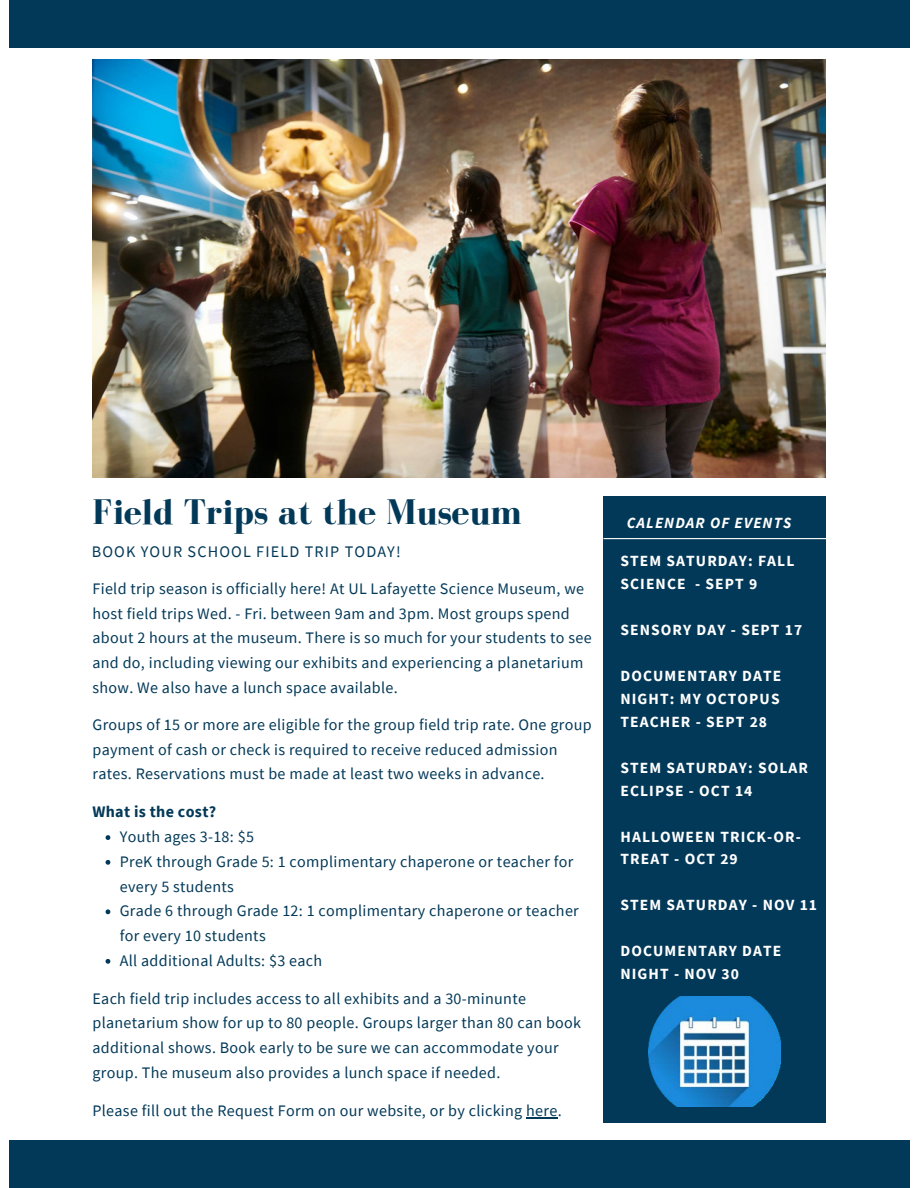
<style>
.page{position:relative;width:918px;height:1188px;background:#fff}
.page>*{position:absolute;margin:0;border:0;box-sizing:border-box;transform-origin:0 0}
.t1{font:700 36.6px "Bodoni FLF";color:#033958}
.t2{font:16.05px/24.8px "Source Sans Pro";letter-spacing:.02em;color:#033958}
.t3{font:16.05px "Source Sans Pro";letter-spacing:.07em;color:#033958}
.t4{font:700 16.05px "Source Sans Pro";letter-spacing:.02em;color:#033958}
.t5{font:700 15.45px/23px "Source Sans Pro";letter-spacing:.07em;color:#fff}
.t6{font:italic 700 15.45px "Source Sans Pro";letter-spacing:.07em;color:#fff}
</style>
<div class="page">
<div style="left:9px;top:0;width:900px;height:48px;background:#033958"></div>
<div style="left:9px;top:1140px;width:900px;height:48px;background:#033958"></div>
<div style="left:604px;top:497px;width:222px;height:626px;background:#033958"></div>
<hr style="left:604px;top:538px;width:293px;height:1px;background:#fff">
<img style="left:649px;top:997px;width:132px;height:110px">
<img style="left:92px;top:60px;width:734px;height:417px">
<svg style="left:106px;top:835px;width:4px;height:5px"></svg>
<svg style="left:106px;top:860px;width:4px;height:5px"></svg>
<svg style="left:106px;top:909px;width:4px;height:5px"></svg>
<svg style="left:106px;top:959px;width:4px;height:5px"></svg>
<hr style="left:526px;top:1117px;width:32px;height:1px;background:#033958">
<h1 class="t1" style="left:92px;top:492px;width:431px">Field Trips at the Museum</h1>
<p class="t3" style="left:92px;top:542px;width:310px">BOOK YOUR SCHOOL FIELD TRIP TODAY!</p>
<p class="t2" style="left:92px;top:576px;width:501px">Field trip season is officially here! At UL Lafayette Science Museum, we host field trips Wed. - Fri. between 9am and 3pm. Most groups spend about 2 hours at the museum. There is so much for your students to see and do, including viewing our exhibits and experiencing a planetarium show. We also have a lunch space available.</p>
<p class="t2" style="left:92px;top:712px;width:501px">Groups of 15 or more are eligible for the group field trip rate. One group payment of cash or check is required to receive reduced admission rates. Reservations must be made at least two weeks in advance.</p>
<p class="t4" style="left:92px;top:801px;width:125px">What is the cost?</p>
<p class="t2" style="left:120px;top:824px;width:461px">Youth ages 3-18: $5<br>PreK through Grade 5: 1 complimentary chaperone or teacher for every 5 students<br>Grade 6 through Grade 12: 1 complimentary chaperone or teacher for every 10 students<br>All additional Adults: $3 each</p>
<p class="t2" style="left:92px;top:986px;width:490px">Each field trip includes access to all exhibits and a 30-minunte planetarium show for up to 80 people. Groups larger than 80 can book additional shows. Book early to be sure we can accommodate your group. The museum also provides a lunch space if needed.</p>
<p class="t2" style="left:92px;top:1098px;width:471px">Please fill out the Request Form on our website, or by clicking here.</p>
<p class="t6" style="left:627px;top:513px;width:166px">CALENDAR OF EVENTS</p>
<p class="t5" style="left:621px;top:549px;width:175px">STEM SATURDAY: FALL<br>SCIENCE - SEPT 9</p>
<p class="t5" style="left:621px;top:618px;width:183px">SENSORY DAY - SEPT 17</p>
<p class="t5" style="left:621px;top:664px;width:162px;text-align:justify">DOCUMENTARY DATE NIGHT: MY OCTOPUS TEACHER - SEPT 28</p>
<p class="t5" style="left:621px;top:756px;width:189px">STEM SATURDAY: SOLAR<br>ECLIPSE - OCT 14</p>
<p class="t5" style="left:621px;top:825px;width:182px">HALLOWEEN TRICK-OR-<br>TREAT - OCT 29</p>
<p class="t5" style="left:621px;top:894px;width:198px">STEM SATURDAY - NOV 11</p>
<p class="t5" style="left:621px;top:939px;width:162px">DOCUMENTARY DATE<br>NIGHT - NOV 30</p>
</div>
